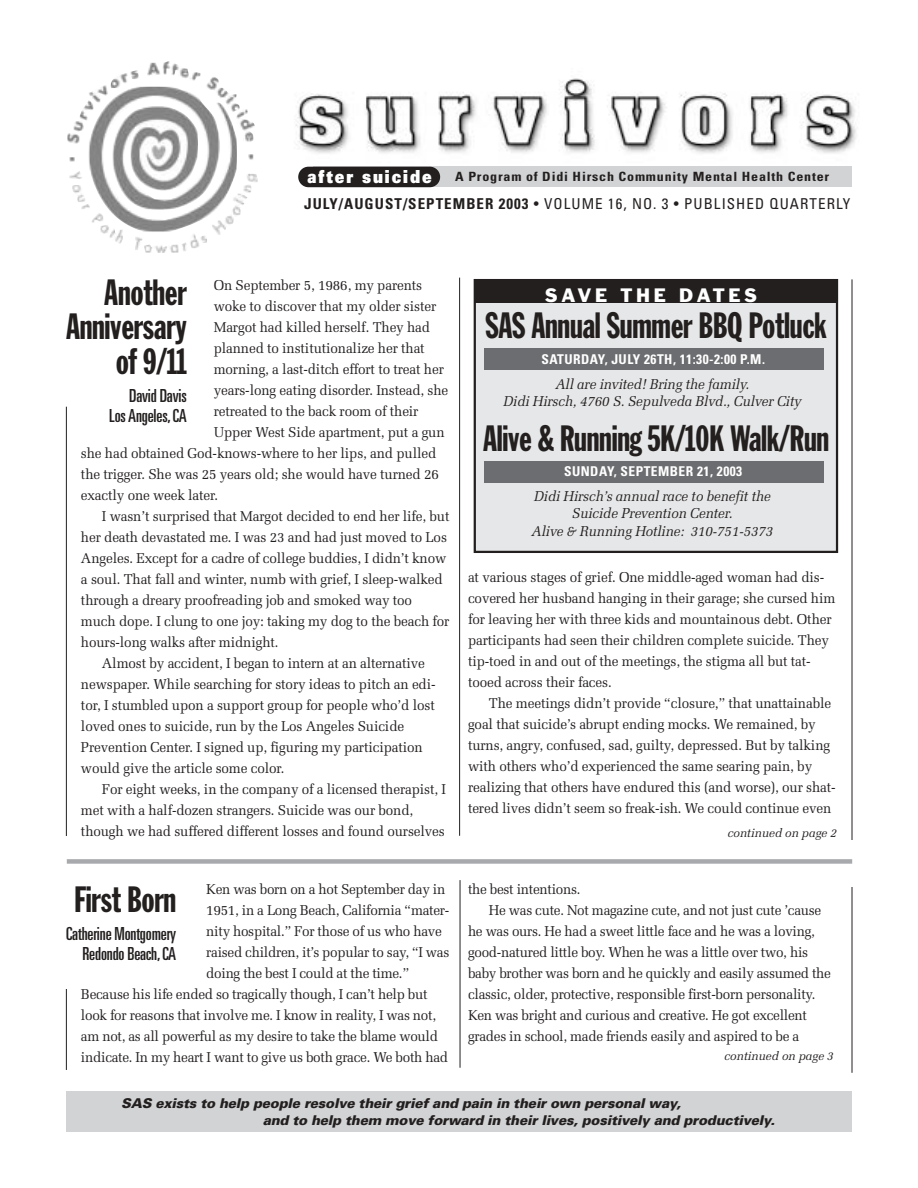
<style>
.page{position:relative;width:918px;height:1188px;background:#fff}
.page>*{position:absolute;margin:0;border:0;box-sizing:border-box;transform-origin:0 0}
.t1{font:36px/34.5px "Franklin Gothic Extra Cond";letter-spacing:-.01em;color:#231f1f;text-align:right}
.t2{font:ultra-condensed 18px/20px "Univers";letter-spacing:-.01em;color:#231f1f;text-align:right}
.t3{font:900 18px "Univers";letter-spacing:.125em;color:#fff;scale:.85 1}
.t4{font:18px "Franklin Gothic";letter-spacing:.2em;color:#fff}
.t5{font:condensed 15px "Univers";letter-spacing:.07em;color:#231f1f}
.t6{font:14.25px/21px "Melior";letter-spacing:-.01em;color:#231f1f;scale:.95 1}
.t7{font:italic 14.25px/17.1px "Melior";letter-spacing:-.01em;color:#231f1f;text-align:center;scale:.95 1}
.t8{font:italic 900 13.5px/16.5px "Univers";letter-spacing:-.015em;color:#231f1f}
.t9{font:700 condensed 13.5px "Univers";letter-spacing:.035em;color:#fff}
.t10{font:700 condensed 12.75px "Univers";letter-spacing:.06em;color:#231f1f;scale:1.1 1}
.t11{font:italic 12px "Melior";letter-spacing:-.01em;color:#231f1f}
.s1{font-weight:700}
</style>
<div class="page">
<hr style="left:459px;top:278px;width:1px;height:558px;background:#231f1f">
<hr style="left:66px;top:407px;width:1px;height:663px;background:#231f1f">
<hr style="left:852px;top:279px;width:1px;height:794px;background:#231f1f">
<img style="left:295px;top:78px;width:561px;height:94px">
<div style="left:313px;top:167px;width:539px;height:20px;background:#d1d3d5"></div>
<div style="left:298px;top:167px;width:142px;height:20px;background:#231f1f;border-radius:10px"></div>
<img style="left:68px;top:61px;width:190px;height:174px">
<div style="left:66px;top:1092px;width:786px;height:40px;background:#d1d3d5"></div>
<div style="left:63px;top:836px;width:13px;height:153px;background:#fff"></div>
<hr style="left:460px;top:880px;width:1px;height:188px;background:#231f1f">
<div style="left:475px;top:280px;width:362px;height:272px;background:#e6e7e8"></div>
<div style="left:474px;top:279px;width:364px;height:274px;border:2px solid #231f1f"></div>
<div style="left:485px;top:349px;width:339px;height:21px;background:#6c6d70"></div>
<div style="left:475px;top:281px;width:362px;height:21px;background:#231f1f"></div>
<div style="left:485px;top:461px;width:339px;height:21px;background:#6c6d70"></div>
<div style="left:836px;top:840px;width:34px;height:47px;background:#fff"></div>
<div style="left:67px;top:859px;width:785px;height:5px;background:#a7a9ac"></div>
<p class="t3" style="left:308px;top:170px;width:148px">after suicide</p>
<p class="t10" style="left:455px;top:172px;width:342px">A Program of Didi Hirsch Community Mental Health Center</p>
<p class="t5" style="left:304px;top:198px;width:548px"><span class="s1">JULY/AUGUST/SEPTEMBER 2003</span> • VOLUME 16, NO. 3 • PUBLISHED QUARTERLY</p>
<p class="t6" style="left:214px;top:276px;width:221px">On September 5, 1986, my parents</p>
<p class="t6" style="left:214px;top:297px;width:236px">woke to discover that my older sister</p>
<p class="t6" style="left:214px;top:318px;width:229px">Margot had killed herself. They had</p>
<p class="t6" style="left:214px;top:339px;width:224px">planned to institutionalize her that</p>
<p class="t6" style="left:214px;top:360px;width:244px">morning, a last-ditch effort to treat her</p>
<p class="t6" style="left:214px;top:381px;width:248px">years-long eating disorder. Instead, she</p>
<p class="t6" style="left:214px;top:402px;width:217px">retreated to the back room of their</p>
<p class="t6" style="left:214px;top:423px;width:245px">Upper West Side apartment, put a gun</p>
<p class="t6" style="left:81px;top:444px;width:376px">she had obtained God-knows-where to her lips, and pulled</p>
<p class="t6" style="left:81px;top:465px;width:378px">the trigger. She was 25 years old; she would have turned 26</p>
<p class="t6" style="left:81px;top:486px;width:146px">exactly one week later.</p>
<p class="t6" style="left:102px;top:507px;width:367px">I wasn’t surprised that Margot decided to end her life, but</p>
<p class="t6" style="left:81px;top:528px;width:387px">her death devastated me. I was 23 and had just moved to Los</p>
<p class="t6" style="left:81px;top:549px;width:386px">Angeles. Except for a cadre of college buddies, I didn’t know</p>
<p class="t6" style="left:81px;top:570px;width:382px">a soul. That fall and winter, numb with grief, I sleep-walked</p>
<p class="t6" style="left:81px;top:591px;width:350px">through a dreary proofreading job and smoked way too</p>
<p class="t6" style="left:81px;top:612px;width:389px">much dope. I clung to one joy: taking my dog to the beach for</p>
<p class="t6" style="left:81px;top:633px;width:210px">hours-long walks after midnight.</p>
<p class="t6" style="left:102px;top:654px;width:341px">Almost by accident, I began to intern at an alternative</p>
<p class="t6" style="left:81px;top:675px;width:375px">newspaper. While searching for story ideas to pitch an edi-</p>
<p class="t6" style="left:81px;top:696px;width:374px">tor, I stumbled upon a support group for people who’d lost</p>
<p class="t6" style="left:81px;top:717px;width:342px">loved ones to suicide, run by the Los Angeles Suicide</p>
<p class="t6" style="left:81px;top:738px;width:361px">Prevention Center. I signed up, figuring my participation</p>
<p class="t6" style="left:81px;top:759px;width:216px">would give the article some color.</p>
<p class="t6" style="left:102px;top:780px;width:364px">For eight weeks, in the company of a licensed therapist, I</p>
<p class="t6" style="left:81px;top:801px;width:351px">met with a half-dozen strangers. Suicide was our bond,</p>
<p class="t6" style="left:81px;top:822px;width:385px">though we had suffered different losses and found ourselves</p>
<h1 class="t1" style="left:66px;top:278px;width:122px">Another<br>Anniversary of 9/11</h1>
<p class="t2" style="left:109px;top:388px;width:79px">David Davis<br>Los Angeles, CA</p>
<p class="t6" style="left:206px;top:880px;width:253px">Ken was born on a hot September day in</p>
<p class="t6" style="left:206px;top:901px;width:257px">1951, in a Long Beach, California “mater-</p>
<p class="t6" style="left:206px;top:922px;width:249px">nity hospital.” For those of us who have</p>
<p class="t6" style="left:206px;top:943px;width:257px">raised children, it’s popular to say, “I was</p>
<p class="t6" style="left:206px;top:964px;width:215px">doing the best I could at the time.”</p>
<p class="t6" style="left:81px;top:985px;width:366px">Because his life ended so tragically though, I can’t help but</p>
<p class="t6" style="left:81px;top:1006px;width:375px">look for reasons that involve me. I know in reality, I was not,</p>
<p class="t6" style="left:81px;top:1027px;width:377px">am not, as all powerful as my desire to take the blame would</p>
<p class="t6" style="left:81px;top:1048px;width:388px">indicate. In my heart I want to give us both grace. We both had</p>
<h1 class="t1" style="left:74px;top:884px;width:104px">First Born</h1>
<p class="t2" style="left:66px;top:925px;width:112px">Catherine Montgomery<br>Redondo Beach, CA</p>
<p class="t4" style="left:545px;top:289px;width:214px">SAVE THE DATES</p>
<h1 class="t1" style="left:485px;top:311px;width:343px">SAS Annual Summer BBQ Potluck</h1>
<p class="t9" style="left:541px;top:354px;width:225px">SATURDAY, JULY 26TH, 11:30-2:00 P.M.</p>
<p class="t7" style="left:503px;top:377px;width:315px">All are invited! Bring the family.<br>Didi Hirsch, 4760 S. Sepulveda Blvd., Culver City</p>
<h1 class="t1" style="left:483px;top:424px;width:348px">Alive &amp; Running 5K/10K Walk/Run</h1>
<p class="t9" style="left:564px;top:466px;width:180px">SUNDAY, SEPTEMBER 21, 2003</p>
<p class="t7" style="left:531px;top:489px;width:256px">Didi Hirsch’s annual race to benefit the<br>Suicide Prevention Center.<br>Alive &amp; Running Hotline: 310-751-5373</p>
<p class="t6" style="left:468px;top:568px;width:388px">at various stages of grief. One middle-aged woman had dis&shy;covered her husband hanging in their garage; she cursed him for leaving her with three kids and mountainous debt. Other participants had seen their children complete suicide. They tip-toed in and out of the meetings, the stigma all but tat&shy;tooed across their faces.</p>
<p class="t6" style="left:468px;top:694px;width:389px;text-indent:21px">The meetings didn’t provide “closure,” that unattainable goal that suicide’s abrupt ending mocks. We remained, by turns, angry, confused, sad, guilty, depressed. But by talking with others who’d experienced the same searing pain, by realizing that others have endured this (and worse), our shat&shy;tered lives didn’t seem so freak-ish. We could continue even</p>
<p class="t11" style="left:727px;top:828px;width:111px">continued on page 2</p>
<p class="t6" style="left:468px;top:880px;width:120px">the best intentions.</p>
<p class="t6" style="left:489px;top:901px;width:351px">He was cute. Not magazine cute, and not just cute ’cause</p>
<p class="t6" style="left:468px;top:922px;width:367px">he was ours. He had a sweet little face and he was a loving,</p>
<p class="t6" style="left:468px;top:943px;width:360px">good-natured little boy. When he was a little over two, his</p>
<p class="t6" style="left:468px;top:964px;width:384px">baby brother was born and he quickly and easily assumed the</p>
<p class="t6" style="left:468px;top:985px;width:367px">classic, older, protective, responsible first-born personality.</p>
<p class="t6" style="left:468px;top:1006px;width:358px">Ken was bright and curious and creative. He got excellent</p>
<p class="t6" style="left:468px;top:1027px;width:350px">grades in school, made friends easily and aspired to be a</p>
<p class="t11" style="left:724px;top:1051px;width:111px">continued on page 3</p>
<p class="t8" style="left:263px;top:1096px;width:514px;text-indent:-142px">SAS exists to help people resolve their grief and pain in their own personal way,<br>and to help them move forward in their lives, positively and productively.</p>
</div>
